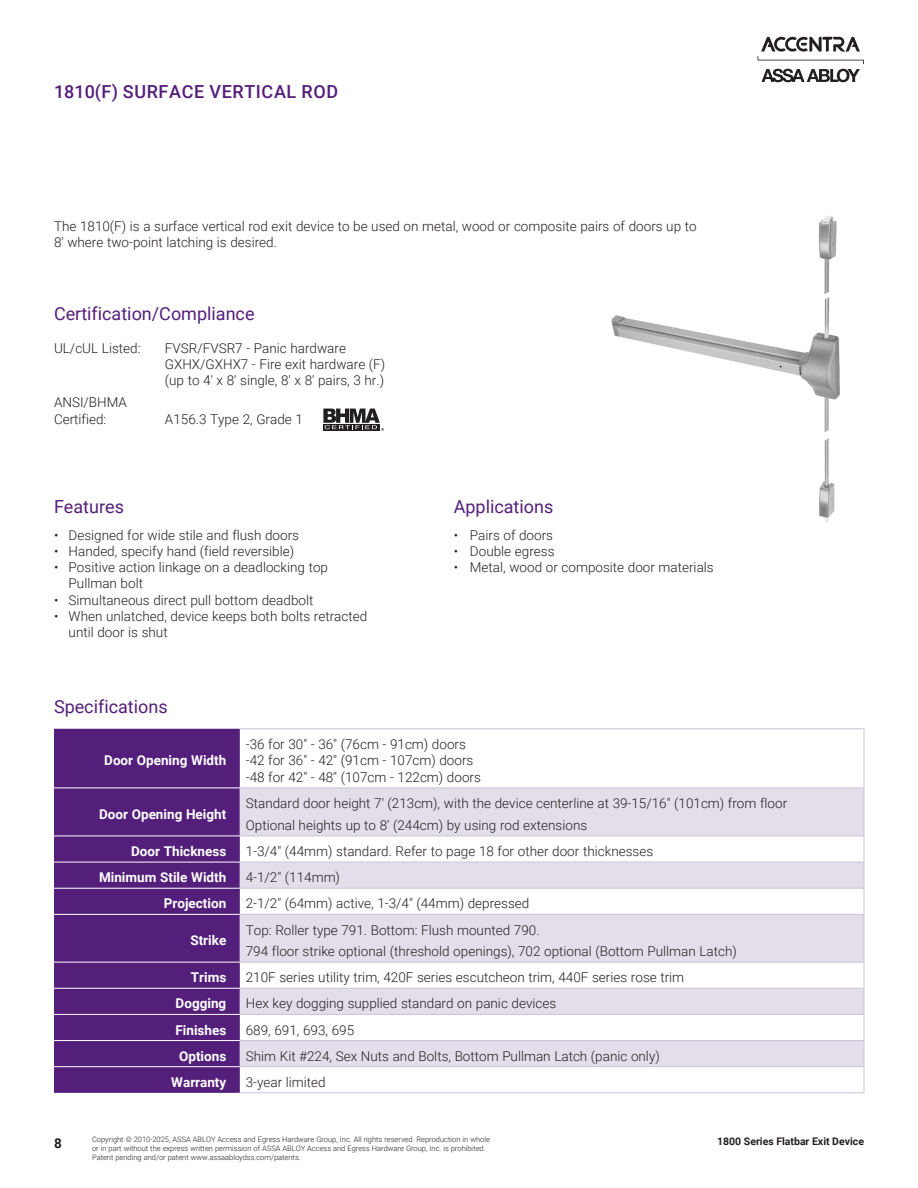
<style>
.page{position:relative;width:918px;height:1188px;background:#fff}
.page>*{position:absolute;margin:0;border:0;box-sizing:border-box;transform-origin:0 0}
._07-2_Column_Info_Table{font:18px "Roboto";color:#541f7b}
.t1{font:500 18px "Roboto";letter-spacing:.035em;color:#541f7b}
._07-2_Column_Info_Table-2{font:300 13.5px/16.2px "Roboto";color:#231f20}
.Specifications{font:300 13.5px "Roboto";color:#231f20}
.Body{font:300 13.5px/16.2px "Roboto";color:#231f20}
.Specifications-2{font:700 13.5px "Roboto";color:#fff}
.Body-2{font:700 13.5px "Roboto";color:#fff}
.t2{font:700 13.5px "Roboto";color:#231f20}
.t3{font:700 10.5px "Roboto";color:#231f20}
.t4{font:300 7.5px/9px "Roboto";color:#231f20}
</style>
<div class="page">
<svg style="left:758px;top:37px;width:106px;height:45px"></svg>
<img style="left:611px;top:216px;width:229px;height:306px">
<div style="left:54px;top:729px;width:186px;height:364px;background:#541f7b"></div>
<svg style="left:240px;top:789px;width:624px;height:277px;fill:#e4deeb"></svg>
<hr style="left:54px;top:788px;width:186px;height:1px;background:#fff">
<hr style="left:54px;top:836px;width:186px;height:1px;background:#fff">
<hr style="left:54px;top:862px;width:186px;height:1px;background:#fff">
<hr style="left:54px;top:888px;width:186px;height:1px;background:#fff">
<hr style="left:54px;top:914px;width:186px;height:1px;background:#fff">
<hr style="left:54px;top:962px;width:186px;height:1px;background:#fff">
<hr style="left:54px;top:988px;width:186px;height:1px;background:#fff">
<hr style="left:54px;top:1014px;width:186px;height:1px;background:#fff">
<hr style="left:54px;top:1040px;width:186px;height:1px;background:#fff">
<hr style="left:54px;top:1066px;width:186px;height:1px;background:#fff">
<hr style="left:240px;top:728px;width:624px;height:1px;background:#ccc2db">
<hr style="left:864px;top:729px;width:1px;height:59px;background:#ccc2db">
<hr style="left:240px;top:788px;width:624px;height:1px;background:#ccc2db">
<hr style="left:864px;top:788px;width:1px;height:48px;background:#ccc2db">
<hr style="left:240px;top:836px;width:624px;height:1px;background:#ccc2db">
<hr style="left:240px;top:862px;width:624px;height:1px;background:#ccc2db">
<hr style="left:240px;top:888px;width:624px;height:1px;background:#ccc2db">
<svg style="left:864px;top:836px;width:1px;height:78px"></svg>
<hr style="left:240px;top:914px;width:624px;height:1px;background:#ccc2db">
<hr style="left:864px;top:915px;width:1px;height:47px;background:#ccc2db">
<hr style="left:240px;top:962px;width:624px;height:1px;background:#ccc2db">
<hr style="left:240px;top:988px;width:624px;height:1px;background:#ccc2db">
<hr style="left:240px;top:1014px;width:624px;height:1px;background:#ccc2db">
<hr style="left:240px;top:1040px;width:624px;height:1px;background:#ccc2db">
<hr style="left:240px;top:1066px;width:624px;height:1px;background:#ccc2db">
<svg style="left:864px;top:962px;width:1px;height:130px"></svg>
<hr style="left:240px;top:1092px;width:624px;height:1px;background:#ccc2db">
<svg style="left:323px;top:409px;width:61px;height:22px"></svg>
<p class="t1" style="left:54px;top:79px;width:286px">1810(F) SURFACE VERTICAL ROD</p>
<p class="_07-2_Column_Info_Table-2" style="left:54px;top:218px;width:644px">The 1810(F) is a surface vertical rod exit device to be used on metal, wood or composite pairs of doors up to<br>8' where two-point latching is desired.</p>
<p class="_07-2_Column_Info_Table" style="left:54px;top:301px;width:202px">Certification/Compliance</p>
<p class="Body" style="left:54px;top:339px;width:88px">UL/cUL Listed:</p>
<p class="Body" style="left:165px;top:339px;width:222px">FVSR/FVSR7 - Panic hardware<br>GXHX/GXHX7 - Fire exit hardware (F)</p>
<p class="Body" style="left:165px;top:372px;width:221px">(up to 4' x 8' single, 8' x 8' pairs, 3 hr.)</p>
<p class="Body" style="left:54px;top:393px;width:74px">ANSI/BHMA</p>
<p class="Body" style="left:54px;top:411px;width:54px">Certified:</p>
<p class="Body" style="left:165px;top:411px;width:139px">A156.3 Type 2, Grade 1</p>
<p class="_07-2_Column_Info_Table" style="left:54px;top:494px;width:72px">Features</p>
<p class="_07-2_Column_Info_Table-2" style="left:54px;top:526px;width:247px">• Designed for wide stile and flush doors</p>
<p class="_07-2_Column_Info_Table-2" style="left:54px;top:543px;width:242px">• Handed, specify hand (field reversible)</p>
<p class="_07-2_Column_Info_Table-2" style="left:69px;top:559px;width:261px;text-indent:-15px">• Positive action linkage on a deadlocking top<br>Pullman bolt</p>
<p class="_07-2_Column_Info_Table-2" style="left:54px;top:591px;width:261px">• Simultaneous direct pull bottom deadbolt</p>
<p class="_07-2_Column_Info_Table-2" style="left:69px;top:607px;width:300px;text-indent:-15px">• When unlatched, device keeps both bolts retracted until door is shut</p>
<p class="_07-2_Column_Info_Table" style="left:54px;top:694px;width:115px">Specifications</p>
<p class="_07-2_Column_Info_Table" style="left:454px;top:494px;width:101px">Applications</p>
<p class="_07-2_Column_Info_Table-2" style="left:454px;top:526px;width:101px">• Pairs of doors</p>
<p class="_07-2_Column_Info_Table-2" style="left:454px;top:543px;width:102px">• Double egress</p>
<p class="_07-2_Column_Info_Table-2" style="left:454px;top:559px;width:262px">• Metal, wood or composite door materials</p>
<p class="Specifications-2" style="left:104px;top:751px;width:124px">Door Opening Width</p>
<p class="Specifications-2" style="left:99px;top:805px;width:129px">Door Opening Height</p>
<p class="_07-2_Column_Info_Table-2" style="left:246px;top:735px;width:222px">-36 for 30" - 36" (76cm - 91cm) doors</p>
<p class="_07-2_Column_Info_Table-2" style="left:246px;top:752px;width:229px">-42 for 36" - 42" (91cm - 107cm) doors</p>
<p class="Specifications" style="left:246px;top:768px;width:237px">-48 for 42" - 48" (107cm - 122cm) doors</p>
<p class="Specifications" style="left:246px;top:794px;width:543px">Standard door height 7' (213cm), with the device centerline at 39-15/16" (101cm) from floor</p>
<p class="Specifications" style="left:246px;top:816px;width:343px">Optional heights up to 8' (244cm) by using rod extensions</p>
<p class="Body-2" style="left:131px;top:842px;width:97px">Door Thickness</p>
<p class="Body" style="left:246px;top:843px;width:409px">1-3/4" (44mm) standard. Refer to page 18 for other door thicknesses</p>
<p class="Specifications-2" style="left:99px;top:868px;width:129px">Minimum Stile Width</p>
<p class="_07-2_Column_Info_Table-2" style="left:246px;top:869px;width:96px">4-1/2" (114mm)</p>
<p class="Specifications-2" style="left:164px;top:894px;width:64px">Projection</p>
<p class="_07-2_Column_Info_Table-2" style="left:246px;top:895px;width:285px">2-1/2" (64mm) active, 1-3/4" (44mm) depressed</p>
<p class="Specifications-2" style="left:190px;top:931px;width:37px">Strike</p>
<p class="_07-2_Column_Info_Table-2" style="left:246px;top:921px;width:295px">Top: Roller type 791. Bottom: Flush mounted 790.</p>
<p class="_07-2_Column_Info_Table-2" style="left:246px;top:943px;width:493px">794 floor strike optional (threshold openings), 702 optional (Bottom Pullman Latch)</p>
<p class="Specifications-2" style="left:191px;top:968px;width:37px">Trims</p>
<p class="_07-2_Column_Info_Table-2" style="left:246px;top:969px;width:440px">210F series utility trim, 420F series escutcheon trim, 440F series rose trim</p>
<p class="Specifications-2" style="left:176px;top:994px;width:52px">Dogging</p>
<p class="_07-2_Column_Info_Table-2" style="left:246px;top:995px;width:312px">Hex key dogging supplied standard on panic devices</p>
<p class="Specifications-2" style="left:175px;top:1020px;width:52px">Finishes</p>
<p class="_07-2_Column_Info_Table-2" style="left:246px;top:1021px;width:110px">689, 691, 693, 695</p>
<p class="Specifications-2" style="left:179px;top:1046px;width:49px">Options</p>
<p class="Specifications" style="left:246px;top:1046px;width:416px">Shim Kit #224, Sex Nuts and Bolts, Bottom Pullman Latch (panic only)</p>
<p class="Specifications-2" style="left:171px;top:1073px;width:57px">Warranty</p>
<p class="Specifications" style="left:246px;top:1073px;width:81px">3-year limited</p>
<p class="t4" style="left:92px;top:1134px;width:399px">Copyright © 2010-2025, ASSA ABLOY Access and Egress Hardware Group, Inc. All rights reserved. Reproduction in whole or in part without the express written permission of ASSA ABLOY Access and Egress Hardware Group, Inc. is prohibited.<br>Patent pending and/or patent www.assaabloydss.com/patents.</p>
<p class="t2" style="left:54px;top:1134px;width:9px">8</p>
<p class="t3" style="left:717px;top:1134px;width:148px">1800 Series Flatbar Exit Device</p>
</div>
